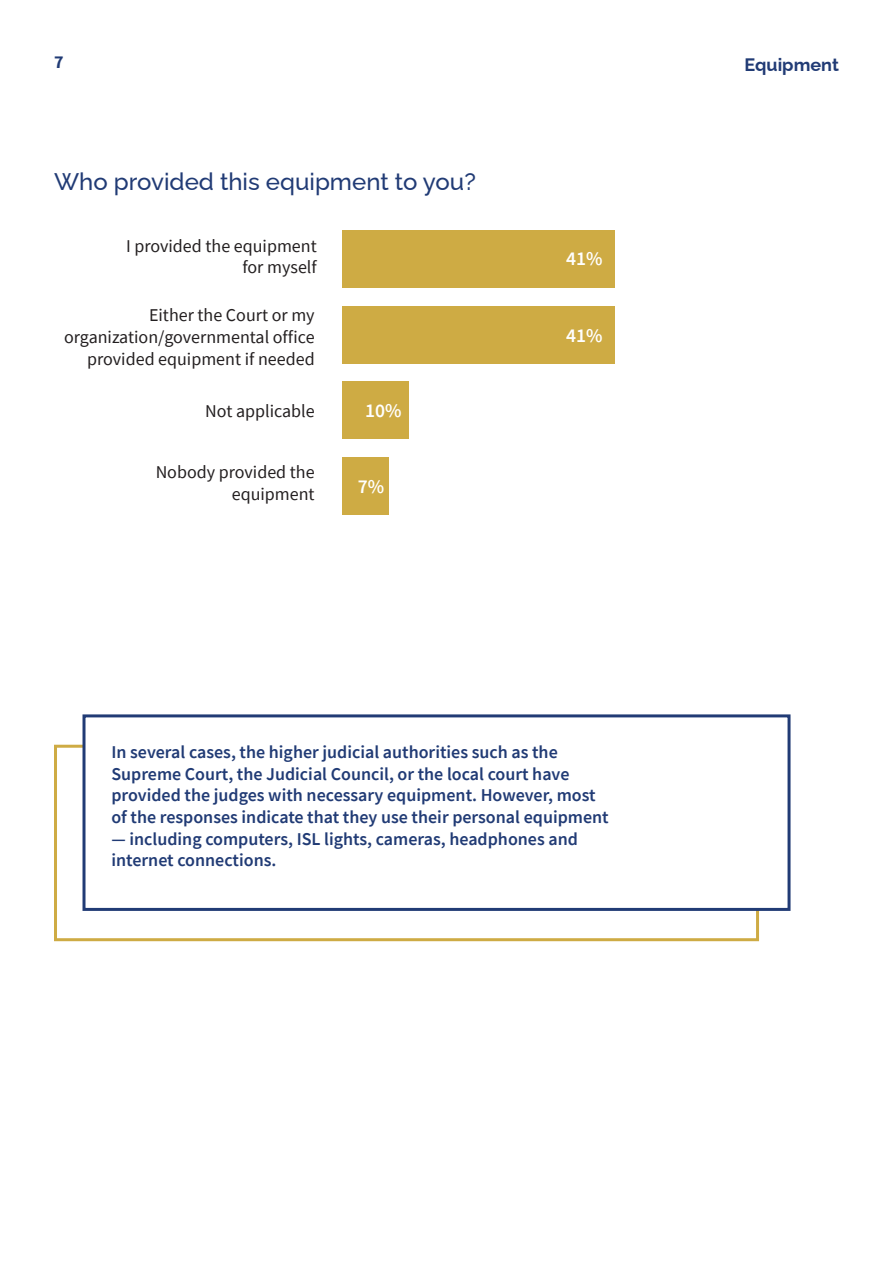
<style>
.page{position:relative;width:893px;height:1263px;background:#fff}
.page>*{position:absolute;margin:0;border:0;box-sizing:border-box;transform-origin:0 0}
.t1{font:500 24px "Raleway";color:#213b75}
.t2{font:600 19.5px "Source Sans Pro";color:#fff}
.t3{font:600 18px/21.6px "Source Sans Pro";color:#213b75}
.t4{font:18px/21.6px "Source Sans Pro";color:#231f20;text-align:right}
.t5{font:700 18px "Raleway";color:#213b75}
.t6{font:700 18px "Source Sans Pro";color:#213b75}
</style>
<div class="page">
<div style="left:54px;top:745px;width:705px;height:196px;border:3px solid #ceab44"></div>
<div style="left:82px;top:714px;width:708px;height:197px;background:#fff;border:3px solid #213b75"></div>
<div style="left:343px;top:231px;width:272px;height:57px;background:#ceab44"></div>
<div style="left:343px;top:306px;width:272px;height:58px;background:#ceab44"></div>
<div style="left:343px;top:382px;width:66px;height:57px;background:#ceab44"></div>
<div style="left:343px;top:457px;width:46px;height:58px;background:#ceab44"></div>
<p class="t6" style="left:54px;top:49px;width:11px">7</p>
<p class="t5" style="left:744px;top:50px;width:96px">Equipment</p>
<h1 class="t1" style="left:54px;top:162px;width:423px">Who provided this equipment to you?</h1>
<p class="t4" style="left:126px;top:235px;width:192px">I provided the equipment for myself</p>
<p class="t4" style="left:64px;top:304px;width:252px">Either the Court or my organization/governmental office provided equipment if needed</p>
<p class="t4" style="left:205px;top:400px;width:111px">Not applicable</p>
<p class="t4" style="left:156px;top:461px;width:160px">Nobody provided the equipment</p>
<p class="t2" style="left:365px;top:398px;width:38px">10%</p>
<p class="t2" style="left:358px;top:473px;width:28px">7%</p>
<p class="t2" style="left:566px;top:245px;width:38px">41%</p>
<p class="t2" style="left:566px;top:323px;width:38px">41%</p>
<p class="t3" style="left:111px;top:741px;width:499px">In several cases, the higher judicial authorities such as the Supreme Court, the Judicial Council, or the local court have provided the judges with necessary equipment. However, most of the responses indicate that they use their personal equipment</p>
<p class="t3" style="left:111px;top:828px;width:468px">— including computers, ISL lights, cameras, headphones and internet connections.</p>
</div>
